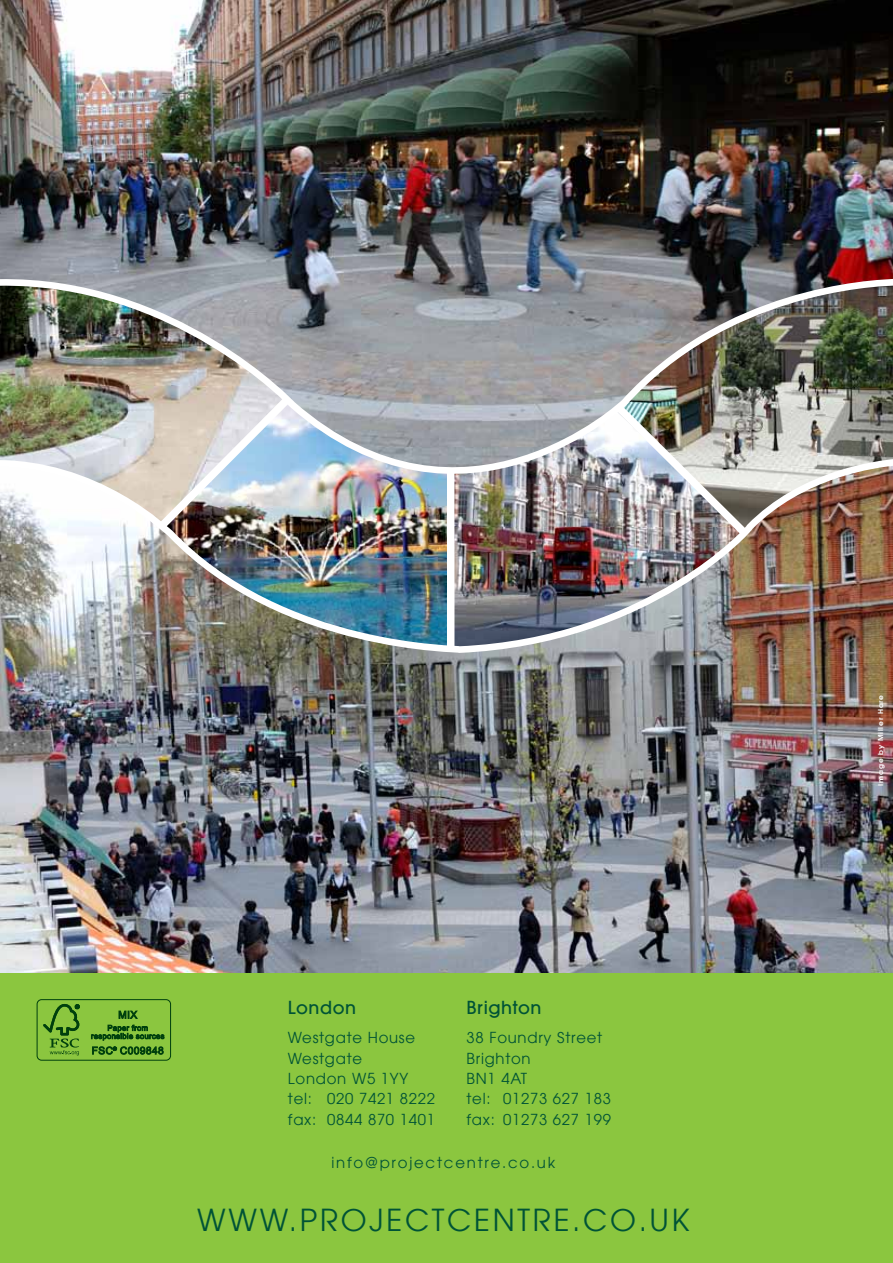
<style>
.page{position:relative;width:893px;height:1263px;background:#fff}
.page>*{position:absolute;margin:0;border:0;box-sizing:border-box;transform-origin:0 0}
.t1{font:29.85px "Avant Garde";letter-spacing:.09em;color:#005336}
.t2{font:500 17.55px "Avant Garde";letter-spacing:.03em;color:#005336}
.t3{font:14.85px/20.2px "Avant Garde";letter-spacing:.05em;color:#005336}
.t4{font:14.85px "Avant Garde";letter-spacing:.12em;color:#005336}
.t5{font:600 6.75px "Avant Garde";letter-spacing:.11em;color:#fff;scale:1.1 1}
</style>
<div class="page">
<img style="left:0;top:658px;width:893px;height:316px">
<img style="left:0;top:0;width:893px;height:275px">
<img style="left:0;top:275px;width:893px;height:180px">
<img style="left:0;top:455px;width:893px;height:203px">
<img style="left:608px;top:397px;width:145px;height:145px">
<div style="left:447px;top:469px;width:7px;height:182px;background:#fff"></div>
<img style="left:151px;top:389px;width:147px;height:148px">
<div style="left:0;top:974px;width:893px;height:289px;background:#8bc63f"></div>
<div style="left:37px;top:999px;width:134px;height:62px;border:1px solid #005336;border-radius:5px"></div>
<svg style="left:43px;top:1004px;width:37px;height:51px"></svg>
<svg style="left:119px;top:1010px;width:19px;height:9px"></svg>
<svg style="left:91px;top:1025px;width:73px;height:15px"></svg>
<svg style="left:92px;top:1046px;width:72px;height:9px"></svg>
<p class="t2" style="left:288px;top:996px;width:70px">London</p>
<p class="t3" style="left:288px;top:1028px;width:149px">Westgate House<br>Westgate<br>London W5 1YY tel: 020 7421 8222 fax: 0844 870 1401</p>
<p class="t2" style="left:466px;top:996px;width:77px">Brighton</p>
<p class="t3" style="left:466px;top:1028px;width:146px">38 Foundry Street<br>Brighton<br>BN1 4AT<br>tel: 01273 627 183 fax: 01273 627 199</p>
<p class="t4" style="left:331px;top:1154px;width:225px">info@projectcentre.co.uk</p>
<h1 class="t1" style="left:197px;top:1202px;width:494px">WWW.PROJECTCENTRE.CO.UK</h1>
<p class="t5" style="left:876px;top:786px;width:84px;rotate:-90deg">Image by Miller Hare</p>
</div>
